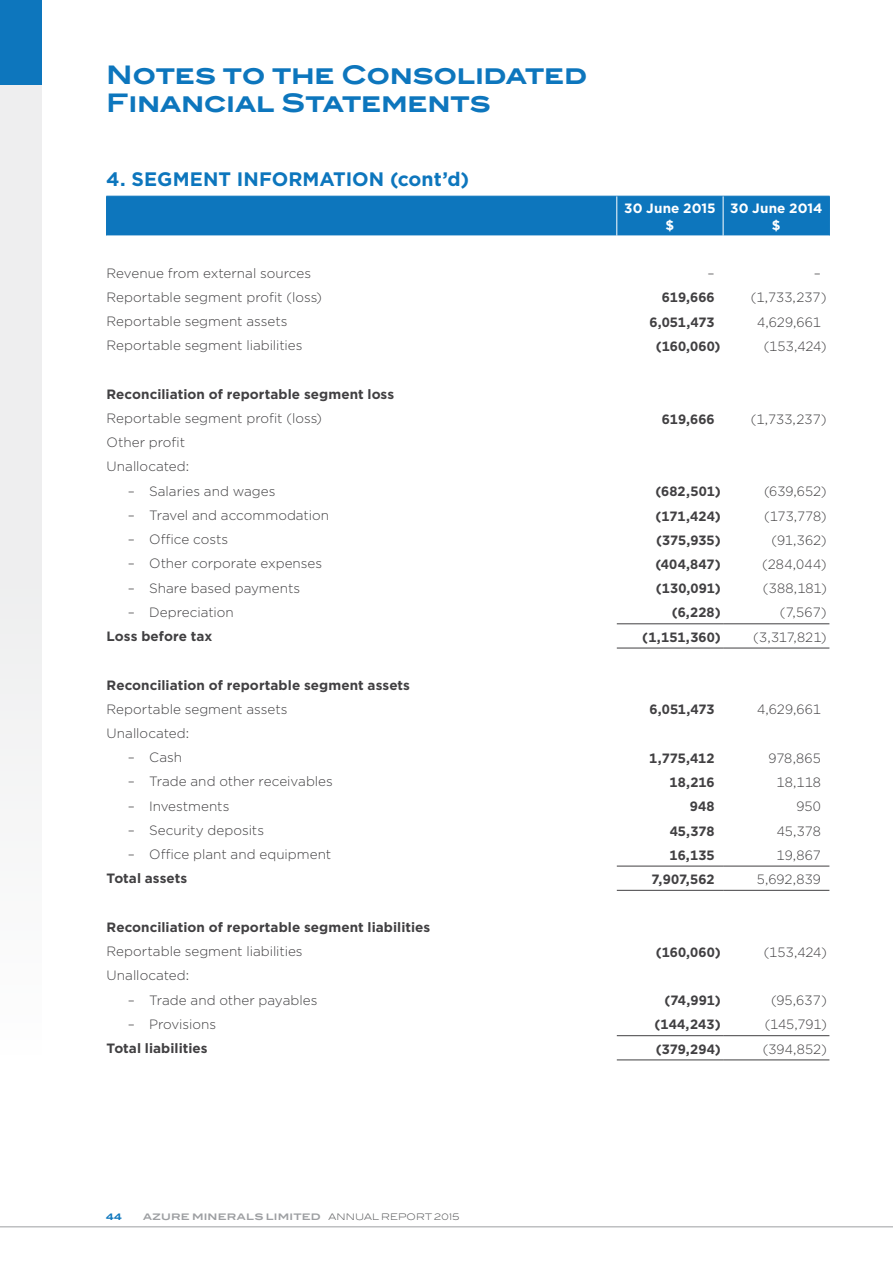
<style>
.page{position:relative;width:893px;height:1263px;background:#fff}
.page>*{position:absolute;margin:0;border:0;box-sizing:border-box;transform-origin:0 0}
.t1{font:700 25.5px/27.6px "Blair ITC";letter-spacing:-.02em;color:#0d76bd;scale:.94 1}
.t2{font:700 19.5px "Gotham";letter-spacing:.005em;color:#0d76bd}
.t3{font:300 13.5px/24.2px "Gotham";color:#414042}
.t4{font:700 13.5px "Gotham";letter-spacing:.005em;color:#414042}
.t5{font:700 13.5px/16.2px "Gotham";letter-spacing:.01em;color:#fff;text-align:center}
.t6{font:700 9px "Blair ITC";letter-spacing:.02em;color:#9d9fa2}
.t7{font:700 9px "Blair ITC";color:#0d76bd}
.s1{font-weight:300;color:#58595b}
</style>
<div class="page">
<div style="left:0;top:0;width:42px;height:85px;background:#0d76bd"></div>
<hr style="left:0;top:1226px;width:893px;height:1px;background:#9d9fa2">
<div style="left:0;top:85px;width:42px;height:1135px;background:linear-gradient(to right,#f4f4f4,#f4f4f4)"></div>
<div style="left:107px;top:197px;width:722px;height:39px;background:#0d76bd"></div>
<hr style="left:106px;top:196px;width:511px;height:1px;background:#0d76bd">
<hr style="left:106px;top:196px;width:1px;height:40px;background:#0d76bd">
<hr style="left:617px;top:196px;width:106px;height:1px;background:#0d76bd">
<hr style="left:723px;top:196px;width:107px;height:1px;background:#0d76bd">
<hr style="left:829px;top:196px;width:1px;height:40px;background:#0d76bd">
<hr style="left:617px;top:1060px;width:106px;height:1px;background:#414042">
<hr style="left:723px;top:1060px;width:106px;height:1px;background:#414042">
<hr style="left:617px;top:890px;width:106px;height:1px;background:#414042">
<hr style="left:723px;top:890px;width:106px;height:1px;background:#414042">
<hr style="left:617px;top:648px;width:106px;height:1px;background:#414042">
<hr style="left:723px;top:648px;width:106px;height:1px;background:#414042">
<hr style="left:617px;top:196px;width:1px;height:40px;background:#fff">
<hr style="left:723px;top:196px;width:1px;height:40px;background:#fff">
<hr style="left:617px;top:623px;width:106px;height:1px;background:#414042">
<hr style="left:723px;top:623px;width:106px;height:1px;background:#414042">
<hr style="left:617px;top:866px;width:106px;height:1px;background:#414042">
<hr style="left:723px;top:866px;width:106px;height:1px;background:#414042">
<hr style="left:617px;top:1035px;width:106px;height:1px;background:#414042">
<hr style="left:723px;top:1035px;width:106px;height:1px;background:#414042">
<h1 class="t1" style="left:106px;top:61px;width:513px">Notes to the Consolidated<br>Financial Statements</h1>
<h2 class="t2" style="left:106px;top:166px;width:364px">4. SEGMENT INFORMATION (cont’d)</h2>
<p class="t5" style="left:624px;top:200px;width:93px">30 June 2015 $</p>
<p class="t5" style="left:730px;top:200px;width:94px">30 June 2014 $</p>
<p class="t3" style="left:107px;top:260px;width:206px">Revenue from external sources</p>
<p class="t3" style="left:707px;top:261px;width:9px">–</p>
<p class="t3" style="left:814px;top:261px;width:9px">–</p>
<p class="t3" style="left:107px;top:285px;width:217px">Reportable segment profit (loss)</p>
<p class="t4" style="left:662px;top:289px;width:54px">619,666</p>
<p class="t3" style="left:751px;top:285px;width:77px">(1,733,237)</p>
<p class="t3" style="left:107px;top:309px;width:182px">Reportable segment assets</p>
<p class="t4" style="left:650px;top:313px;width:67px">6,051,473</p>
<p class="t3" style="left:757px;top:309px;width:65px">4,629,661</p>
<p class="t3" style="left:107px;top:333px;width:198px">Reportable segment liabilities</p>
<p class="t4" style="left:656px;top:337px;width:66px">(160,060)</p>
<p class="t3" style="left:764px;top:334px;width:65px">(153,424)</p>
<p class="t4" style="left:107px;top:385px;width:289px">Reconciliation of reportable segment loss</p>
<p class="t3" style="left:107px;top:406px;width:217px">Reportable segment profit (loss)</p>
<p class="t4" style="left:662px;top:410px;width:54px">619,666</p>
<p class="t3" style="left:751px;top:406px;width:77px">(1,733,237)</p>
<p class="t3" style="left:107px;top:430px;width:85px">Other profit<br>Unallocated:</p>
<p class="t3" style="left:128px;top:478px;width:149px">– Salaries and wages</p>
<p class="t4" style="left:655px;top:483px;width:67px">(682,501)</p>
<p class="t3" style="left:764px;top:479px;width:64px">(639,652)</p>
<p class="t3" style="left:128px;top:503px;width:203px">– Travel and accommodation</p>
<p class="t4" style="left:655px;top:507px;width:67px">(171,424)</p>
<p class="t3" style="left:764px;top:503px;width:64px">(173,778)</p>
<p class="t3" style="left:128px;top:527px;width:102px">– Office costs</p>
<p class="t4" style="left:656px;top:531px;width:66px">(375,935)</p>
<p class="t3" style="left:771px;top:528px;width:57px">(91,362)</p>
<p class="t3" style="left:128px;top:551px;width:196px">– Other corporate expenses</p>
<p class="t4" style="left:655px;top:555px;width:67px">(404,847)</p>
<p class="t3" style="left:762px;top:552px;width:66px">(284,044)</p>
<p class="t3" style="left:128px;top:575px;width:174px">– Share based payments</p>
<p class="t4" style="left:656px;top:579px;width:66px">(130,091)</p>
<p class="t3" style="left:763px;top:576px;width:65px">(388,181)</p>
<p class="t3" style="left:128px;top:600px;width:107px">– Depreciation</p>
<p class="t4" style="left:672px;top:604px;width:50px">(6,228)</p>
<p class="t3" style="left:780px;top:600px;width:48px">(7,567)</p>
<p class="t4" style="left:107px;top:627px;width:107px">Loss before tax</p>
<p class="t4" style="left:642px;top:628px;width:80px">(1,151,360)</p>
<p class="t3" style="left:753px;top:624px;width:75px">(3,317,821)</p>
<p class="t4" style="left:107px;top:676px;width:305px">Reconciliation of reportable segment assets</p>
<p class="t3" style="left:107px;top:696px;width:182px">Reportable segment assets</p>
<p class="t4" style="left:650px;top:701px;width:67px">6,051,473</p>
<p class="t3" style="left:757px;top:697px;width:65px">4,629,661</p>
<p class="t3" style="left:107px;top:721px;width:85px">Unallocated:</p>
<p class="t3" style="left:128px;top:745px;width:56px">– Cash</p>
<p class="t4" style="left:649px;top:749px;width:67px">1,775,412</p>
<p class="t3" style="left:769px;top:746px;width:54px">978,865</p>
<p class="t3" style="left:128px;top:769px;width:207px">– Trade and other receivables</p>
<p class="t4" style="left:669px;top:773px;width:47px">18,216</p>
<p class="t3" style="left:776px;top:770px;width:46px">18,118</p>
<p class="t3" style="left:128px;top:793px;width:103px">– Investments</p>
<p class="t4" style="left:690px;top:798px;width:26px">948</p>
<p class="t3" style="left:796px;top:794px;width:26px">950</p>
<p class="t3" style="left:128px;top:818px;width:138px">– Security deposits</p>
<p class="t4" style="left:670px;top:822px;width:47px">45,378</p>
<p class="t3" style="left:777px;top:818px;width:46px">45,378</p>
<p class="t3" style="left:128px;top:842px;width:205px">– Office plant and equipment</p>
<p class="t4" style="left:670px;top:846px;width:47px">16,135</p>
<p class="t3" style="left:776px;top:842px;width:46px">19,867</p>
<p class="t4" style="left:107px;top:870px;width:82px">Total assets</p>
<p class="t4" style="left:652px;top:870px;width:65px">7,907,562</p>
<p class="t3" style="left:757px;top:867px;width:66px">5,692,839</p>
<p class="t4" style="left:107px;top:918px;width:325px">Reconciliation of reportable segment liabilities</p>
<p class="t3" style="left:107px;top:939px;width:198px">Reportable segment liabilities</p>
<p class="t4" style="left:656px;top:943px;width:66px">(160,060)</p>
<p class="t3" style="left:764px;top:939px;width:65px">(153,424)</p>
<p class="t3" style="left:107px;top:963px;width:85px">Unallocated:</p>
<p class="t3" style="left:128px;top:987px;width:191px">– Trade and other payables</p>
<p class="t4" style="left:664px;top:991px;width:58px">(74,991)</p>
<p class="t3" style="left:771px;top:988px;width:57px">(95,637)</p>
<p class="t3" style="left:128px;top:1011px;width:90px">– Provisions</p>
<p class="t4" style="left:654px;top:1016px;width:68px">(144,243)</p>
<p class="t3" style="left:765px;top:1012px;width:64px">(145,791)</p>
<p class="t4" style="left:107px;top:1039px;width:103px">Total liabilities</p>
<p class="t4" style="left:656px;top:1040px;width:66px">(379,294)</p>
<p class="t3" style="left:763px;top:1036px;width:66px">(394,852)</p>
<p class="t7" style="left:106px;top:1211px;width:17px">44</p>
<p class="t6" style="left:143px;top:1211px;width:318px">AZURE MINERALS LIMITED <span class="s1">ANNUAL REPORT 2015</span></p>
</div>
